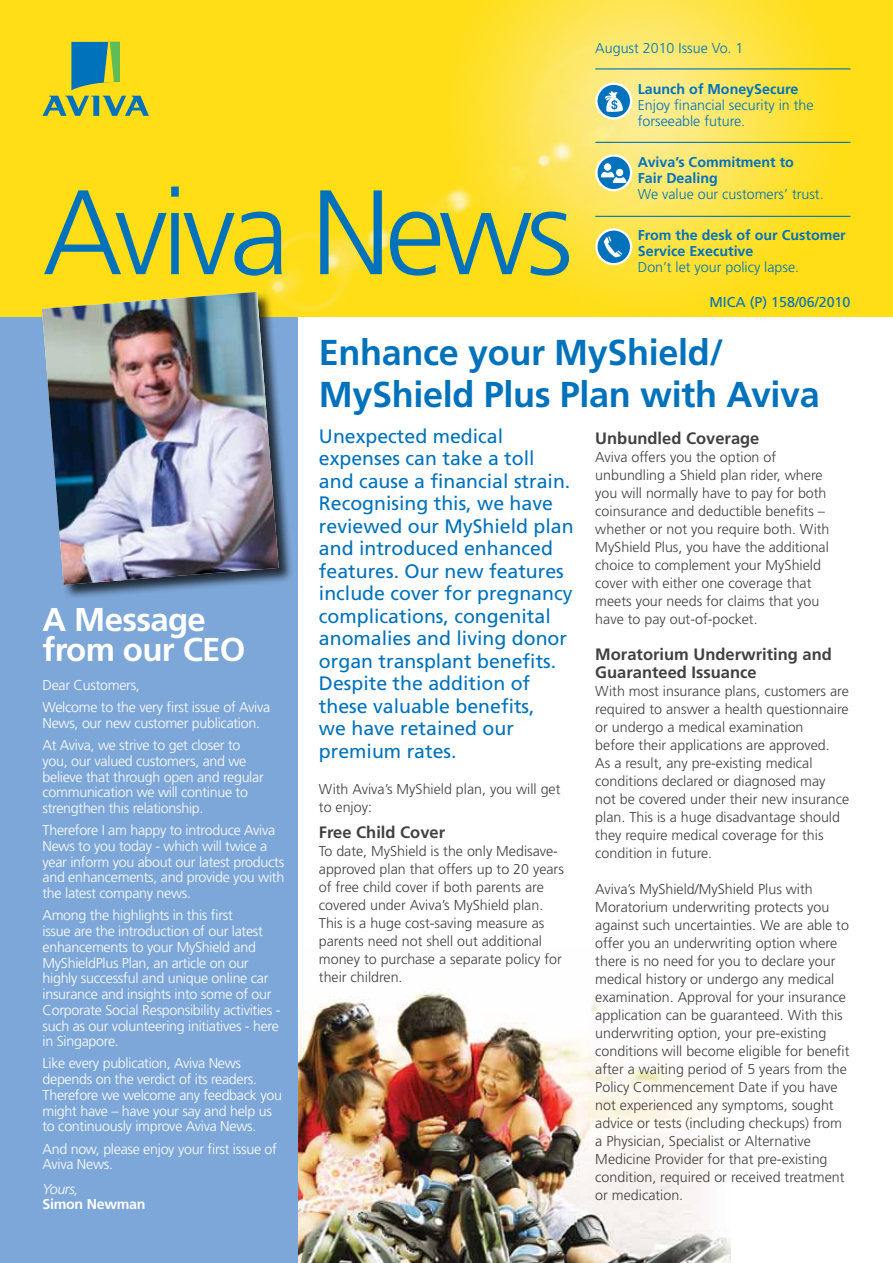
<style>
.page{position:relative;width:893px;height:1263px;background:#fff}
.page>*{position:absolute;margin:0;border:0;box-sizing:border-box;transform-origin:0 0}
.t1{font:300 120px "Frutiger";letter-spacing:-.05em;color:#0072bc}
.t2{font:700 36px/42px "Frutiger";letter-spacing:-.01em;color:#0072bc}
.t3{font:700 33px/30px "Frutiger";letter-spacing:-.02em;color:#fff}
.t4{font:19.5px/22.5px "Frutiger";color:#0072bc}
.t5{font:700 16.5px/18px "Frutiger";color:#414042}
.t6{font:300 14.25px/18px "Frutiger";color:#414042}
.t7{font:300 14.25px/15.8px "Frutiger";letter-spacing:-.02em;color:#fff}
.t8{font:300 14.25px/15.8px "Frutiger";color:#0072bc}
.t9{font:700 14.25px/15.8px "Frutiger";color:#0072bc}
.t10{font:14.25px "Frutiger";color:#0072bc}
.t11{font:700 14.25px "Frutiger";letter-spacing:-.02em;color:#fff}
.t12{font:italic 300 14.25px "Frutiger";letter-spacing:-.02em;color:#fff}
</style>
<div class="page">
<img style="left:298px;top:991px;width:433px;height:272px">
<div style="left:0;top:316px;width:298px;height:947px;background:#7da7d8"></div>
<div style="left:0;top:0;width:78px;height:317px;background:#ffde17"></div>
<img style="left:78px;top:0;width:815px;height:317px">
<svg style="left:71px;top:42px;width:49px;height:48px;background:#469488"></svg>
<svg style="left:43px;top:96px;width:106px;height:20px;background:#8cad60"></svg>
<hr style="left:595px;top:68px;width:255px;height:1px;background:#0072bc">
<hr style="left:595px;top:142px;width:255px;height:1px;background:#0072bc">
<hr style="left:595px;top:216px;width:255px;height:1px;background:#0072bc">
<div style="left:41px;top:291px;width:252px;height:308px;background:#000;opacity:.75"></div>
<img style="left:42px;top:292px;width:237px;height:293px">
<svg style="left:596px;top:84px;width:35px;height:34px"></svg>
<div style="left:595px;top:83px;width:37px;height:37px;border:2px solid #fff;border-radius:50%"></div>
<svg style="left:605px;top:91px;width:19px;height:21px"></svg>
<svg style="left:596px;top:156px;width:35px;height:34px"></svg>
<div style="left:603px;top:163px;width:9px;height:8px;background:#fff;border:1px solid #0072bc;border-radius:50%"></div>
<svg style="left:615px;top:168px;width:9px;height:9px"></svg>
<svg style="left:600px;top:170px;width:28px;height:14px"></svg>
<div style="left:595px;top:154px;width:37px;height:37px;border:2px solid #fff;border-radius:50%"></div>
<svg style="left:596px;top:229px;width:35px;height:35px"></svg>
<div style="left:595px;top:228px;width:37px;height:37px;border:2px solid #fff;border-radius:50%"></div>
<svg style="left:604px;top:236px;width:18px;height:21px"></svg>
<h1 class="t1" style="left:43px;top:165px;width:532px">Aviva News</h1>
<p class="t8" style="left:595px;top:41px;width:150px">August 2010 Issue Vo. 1</p>
<p class="t9" style="left:638px;top:82px;width:162px">Launch of MoneySecure</p>
<p class="t8" style="left:638px;top:98px;width:177px">Enjoy financial security in the forseeable future.</p>
<p class="t9" style="left:638px;top:154px;width:158px">Aviva’s Commitment to<br>Fair Dealing</p>
<p class="t8" style="left:638px;top:186px;width:187px">We value our customers’ trust.</p>
<p class="t9" style="left:638px;top:227px;width:209px">From the desk of our Customer<br>Service Executive</p>
<p class="t8" style="left:638px;top:259px;width:163px">Don’t let your policy lapse.</p>
<p class="t10" style="left:709px;top:294px;width:142px">MICA (P) 158/06/2010</p>
<h3 class="t3" style="left:43px;top:604px;width:205px">A Message from our CEO</h3>
<p class="t7" style="left:43px;top:674px;width:229px;line-height:22.2px">Dear Customers,<br>Welcome to the very first issue of Aviva</p>
<p class="t7" style="left:43px;top:712px;width:219px;line-height:22.2px">News, our new customer publication.<br>At Aviva, we strive to get closer to</p>
<p class="t7" style="left:43px;top:753px;width:223px">you, our valued customers, and we believe that through open and regular communication we will continue to strengthen this relationship.</p>
<p class="t7" style="left:43px;top:822px;width:243px">Therefore I am happy to introduce Aviva News to you today - which will twice a year inform you about our latest products and enhancements, and provide you with the latest company news.</p>
<p class="t7" style="left:43px;top:908px;width:239px">Among the highlights in this first<br>issue are the introduction of our latest enhancements to your MyShield and MyShieldPlus Plan, an article on our highly successful and unique online car insurance and insights into some of our Corporate Social Responsibility activities - such as our volunteering initiatives - here in Singapore.</p>
<p class="t7" style="left:43px;top:1056px;width:241px">Like every publication, Aviva News depends on the verdict of its readers.<br>Therefore we welcome any feedback you might have – have your say and help us to continuously improve Aviva News.</p>
<p class="t7" style="left:43px;top:1141px;width:236px">And now, please enjoy your first issue of<br>Aviva News.</p>
<p class="t12" style="left:43px;top:1180px;width:38px">Yours,</p>
<p class="t11" style="left:43px;top:1196px;width:104px">Simon Newman</p>
<h2 class="t2" style="left:319px;top:331px;width:503px">Enhance your MyShield/<br>MyShield Plus Plan with Aviva</h2>
<p class="t4" style="left:319px;top:425px;width:256px">Unexpected medical expenses can take a toll and cause a financial strain.<br>Recognising this, we have reviewed our MyShield plan and introduced enhanced features. Our new features include cover for pregnancy complications, congenital anomalies and living donor organ transplant benefits.<br>Despite the addition of these valuable benefits,<br>we have retained our premium rates.</p>
<p class="t6" style="left:319px;top:780px;width:243px">With Aviva’s MyShield plan, you will get to enjoy:</p>
<p class="t5" style="left:319px;top:823px;width:128px">Free Child Cover</p>
<p class="t6" style="left:319px;top:842px;width:246px">To date, MyShield is the only Medisave&shy;approved plan that offers up to 20 years of free child cover if both parents are covered under Aviva’s MyShield plan.<br>This is a huge cost-saving measure as parents need not shell out additional money to purchase a separate policy for their children.</p>
<p class="t5" style="left:595px;top:429px;width:166px">Unbundled Coverage</p>
<p class="t6" style="left:595px;top:448px;width:236px">Aviva offers you the option of unbundling a Shield plan rider, where you will normally have to pay for both coinsurance and deductible benefits – whether or not you require both. With MyShield Plus, you have the additional choice to complement your MyShield cover with either one coverage that meets your needs for claims that you have to pay out-of-pocket.</p>
<p class="t5" style="left:595px;top:645px;width:238px">Moratorium Underwriting and<br>Guaranteed Issuance</p>
<p class="t6" style="left:595px;top:682px;width:255px">With most insurance plans, customers are required to answer a health questionnaire or undergo a medical examination<br>before their applications are approved.<br>As a result, any pre-existing medical conditions declared or diagnosed may not be covered under their new insurance plan. This is a huge disadvantage should they require medical coverage for this condition in future.</p>
<p class="t6" style="left:595px;top:880px;width:256px">Aviva’s MyShield/MyShield Plus with Moratorium underwriting protects you against such uncertainties. We are able to offer you an underwriting option where there is no need for you to declare your medical history or undergo any medical examination. Approval for your insurance application can be guaranteed. With this underwriting option, your pre-existing conditions will become eligible for benefit after a waiting period of 5 years from the Policy Commencement Date if you have not experienced any symptoms, sought advice or tests (including checkups) from a Physician, Specialist or Alternative Medicine Provider for that pre-existing condition, required or received treatment or medication.</p>
</div>
